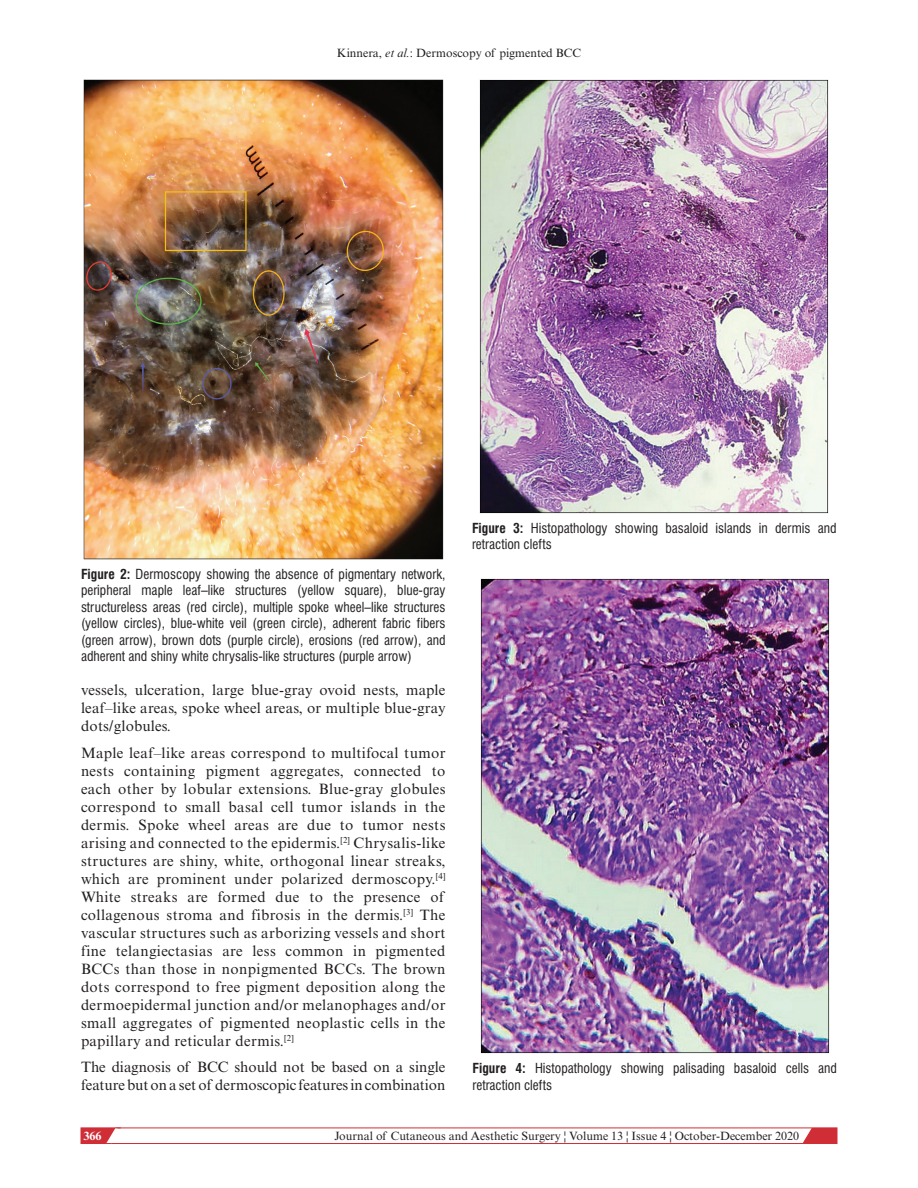
<style>
.page{position:relative;width:918px;height:1188px;background:#fff}
.page>*{position:absolute;margin:0;border:0;box-sizing:border-box;transform-origin:0 0}
.t1{font:15px/18px "Times New Roman MT Std";color:#231f20;text-align:justify}
.t2{font:condensed 13.5px/16.5px "Swiss 721 BT";color:#231f20}
.t3{font:12px "Times New Roman MT Std";color:#231f20}
.t4{font:700 12px "Times New Roman MT Std";color:#fff}
.s1{font-style:italic}
.s2{font-weight:700}
</style>
<div class="page">
<svg style="left:798px;top:1127px;width:39px;height:15px"></svg>
<div style="left:81px;top:1128px;width:756px;height:16px;border:1px solid #d02e37"></div>
<svg style="left:81px;top:1127px;width:40px;height:17px"></svg>
<img style="left:480px;top:80px;width:349px;height:433px">
<img style="left:480px;top:578px;width:349px;height:476px">
<img style="left:83px;top:80px;width:360px;height:479px">
<p class="t3" style="left:337px;top:46px;width:246px">Kinnera, <span class="s1">et al.</span>: Dermoscopy of pigmented BCC</p>
<p class="t2" style="left:81px;top:565px;width:366px;text-align:justify"><span class="s2">Figure 2:</span> Dermoscopy showing the absence of pigmentary network, peripheral maple leaf–like structures (yellow square), blue-gray structureless areas (red circle), multiple spoke wheel–like structures (yellow circles), blue-white veil (green circle), adherent fabric fibers (green arrow), brown dots (purple circle), erosions (red arrow), and adherent and shiny white chrysalis-like structures (purple arrow)</p>
<p class="t1" style="left:81px;top:681px;width:366px">vessels, ulceration, large blue-gray ovoid nests, maple leaf–like areas, spoke wheel areas, or multiple blue-gray dots/globules.</p>
<p class="t1" style="left:81px;top:744px;width:366px">Maple leaf–like areas correspond to multifocal tumor nests containing pigment aggregates, connected to each other by lobular extensions. Blue-gray globules correspond to small basal cell tumor islands in the dermis. Spoke wheel areas are due to tumor nests arising and connected to the epidermis.<sup>[2]</sup> Chrysalis-like structures are shiny, white, orthogonal linear streaks, which are prominent under polarized dermoscopy.<sup>[4] </sup>White streaks are formed due to the presence of collagenous stroma and fibrosis in the dermis.<sup>[3]</sup> The vascular structures such as arborizing vessels and short fine telangiectasias are less common in pigmented BCCs than those in nonpigmented BCCs. The brown dots correspond to free pigment deposition along the dermoepidermal junction and/or melanophages and/or small aggregates of pigmented neoplastic cells in the papillary and reticular dermis.<sup>[2]</sup></p>
<p class="t1" style="left:81px;top:1058px;width:366px">The diagnosis of BCC should not be based on a single feature but on a set of dermoscopic features in combination</p>
<p class="t2" style="left:472px;top:520px;width:366px"><span class="s2">Figure 3:</span> Histopathology showing basaloid islands in dermis and retraction clefts</p>
<p class="t2" style="left:472px;top:1060px;width:366px"><span class="s2">Figure 4:</span> Histopathology showing palisading basaloid cells and retraction clefts</p>
<p class="t4" style="left:83px;top:1128px;width:19px">366</p>
<p class="t3" style="left:335px;top:1129px;width:466px">Journal of Cutaneous and Aesthetic Surgery ¦ Volume 13 ¦ Issue 4 ¦ October-December 2020</p>
</div>
